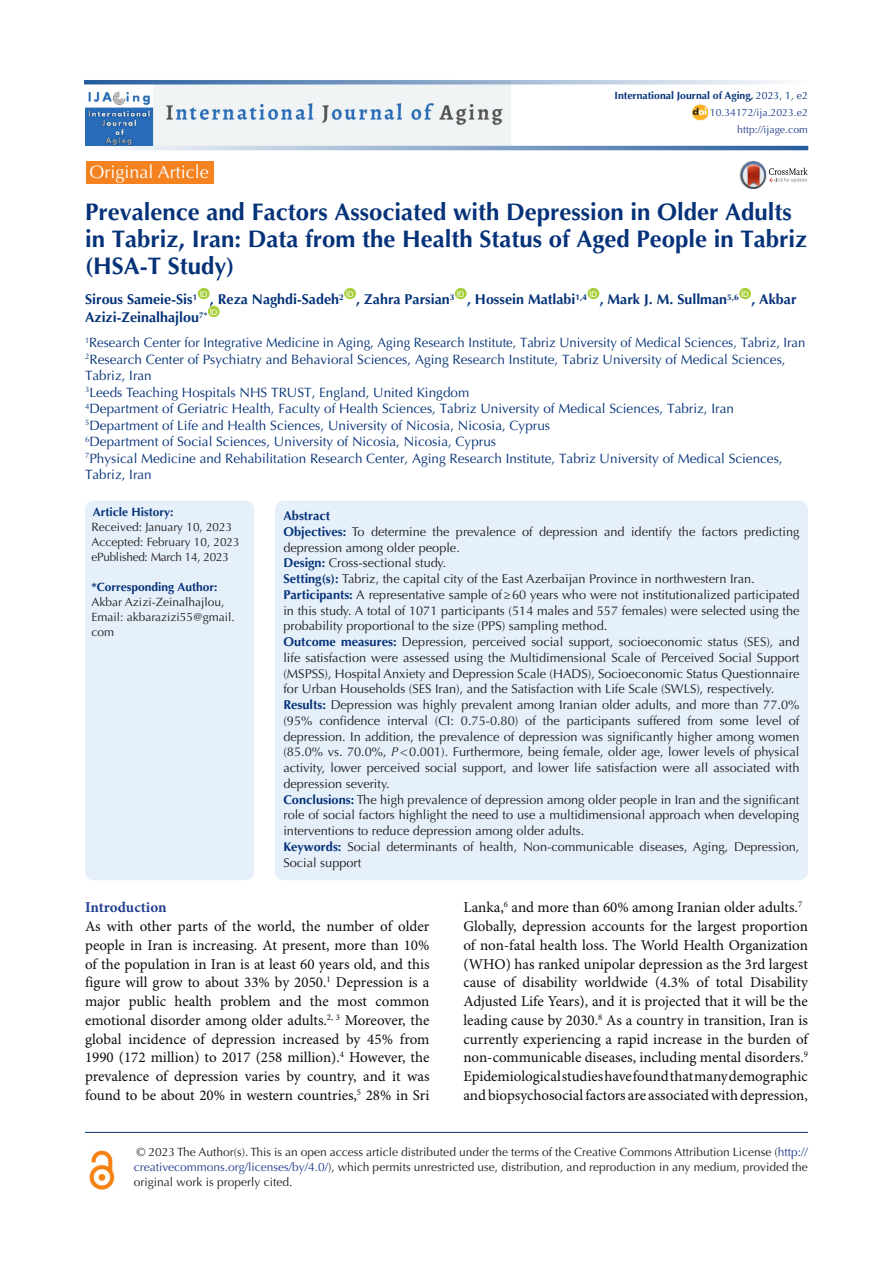
<style>
.page{position:relative;width:893px;height:1263px;background:#fff}
.page>*{position:absolute;margin:0;border:0;box-sizing:border-box;transform-origin:0 0}
.t1{font:700 24px/27px "Optima LT Std";color:#053278}
.t2{font:18px "Optima LT Std";color:#fff}
.t3{font:15px/18.8px "Minion Pro";color:#0d0d0d;text-align:justify}
.t4{font:700 15px "Minion Pro";letter-spacing:-.005em;color:#24418f}
.t5{font:700 14.25px "Optima LT Std";color:#053278}
.t6{font:13.5px/16.5px "Optima LT Std";color:#053278}
.t7{font:12.75px/15.8px "Optima LT Std";color:#231f20;text-align:justify}
.t8{font:700 12.75px "Optima LT Std";color:#053278}
.corresponding{font:12px/15px "Optima LT Std";color:#231f20;text-align:justify}
.t9{font:700 12px "Optima LT Std";color:#053278}
.corresponding-2{font:12px "Optima LT Std";letter-spacing:-.02em;color:#231f20}
.t10{font:700 10.5px "Optima LT Std";color:#053278}
.t11{font:10.5px "Optima LT Std";color:#253f8e}
.t12{font:7.8px "Arial";color:#fff}
.s1{font-style:italic}
.s2{font-weight:400}
.s3{font-weight:700;color:#053278}
.s4{color:#253f8e}
</style>
<div class="page">
<hr style="left:85px;top:1132px;width:723px;height:1px;background:#053278">
<div style="left:198px;top:288px;width:12px;height:11px;background:#a6ce39;border-radius:50%"></div>
<div style="left:344px;top:288px;width:12px;height:11px;background:#a6ce39;border-radius:50%"></div>
<div style="left:455px;top:288px;width:12px;height:11px;background:#a6ce39;border-radius:50%"></div>
<div style="left:587px;top:288px;width:12px;height:11px;background:#a6ce39;border-radius:50%"></div>
<div style="left:739px;top:288px;width:12px;height:11px;background:#a6ce39;border-radius:50%"></div>
<div style="left:208px;top:306px;width:12px;height:11px;background:#a6ce39;border-radius:50%"></div>
<img style="left:739px;top:169px;width:2px;height:13px">
<svg style="left:741px;top:161px;width:67px;height:28px"></svg>
<div style="left:275px;top:501px;width:533px;height:379px;background:#e6f0fa;border-radius:9px"></div>
<div style="left:85px;top:501px;width:169px;height:379px;background:#e6f0fa;border-radius:9px"></div>
<img style="left:85px;top:84px;width:425px;height:62px">
<div style="left:86px;top:161px;width:128px;height:23px;background:#f58220"></div>
<svg style="left:84px;top:80px;width:697px;height:4px;background:#8ba7c9"></svg>
<svg style="left:112px;top:146px;width:696px;height:4px;background:#8da9ca"></svg>
<img style="left:692px;top:105px;width:16px;height:15px">
<img style="left:89px;top:1150px;width:26px;height:40px">
<p class="t2" style="left:90px;top:161px;width:121px">Original Article</p>
<p class="t10" style="left:614px;top:90px;width:195px">International Journal of Aging<span class="s1">,</span> <span class="s2">2023, 1, e2</span></p>
<p class="t11" style="left:710px;top:106px;width:100px">10.34172/ija.2023.e2</p>
<p class="t11" style="left:737px;top:123px;width:72px">http://ijage.com</p>
<p class="t1" style="left:85px;top:198px;width:724px">Prevalence and Factors Associated with Depression in Older Adults in Tabriz, Iran: Data from the Health Status of Aged People in Tabriz (HSA-T Study)</p>
<p class="t5" style="left:85px;top:291px;width:114px">Sirous Sameie-Sis<sup>1</sup></p>
<p class="t12" style="left:200px;top:289px;width:9px">ID</p>
<p class="t5" style="left:210px;top:291px;width:135px">, Reza Naghdi-Sadeh<sup>2</sup></p>
<p class="t12" style="left:346px;top:289px;width:9px">ID</p>
<p class="t5" style="left:356px;top:291px;width:100px">, Zahra Parsian<sup>3</sup></p>
<p class="t12" style="left:457px;top:289px;width:9px">ID</p>
<p class="t5" style="left:467px;top:291px;width:122px">, Hossein Matlabi<sup>1,4</sup></p>
<p class="t12" style="left:589px;top:289px;width:9px">ID</p>
<p class="t5" style="left:600px;top:291px;width:141px">, Mark J. M. Sullman<sup>5,6</sup></p>
<p class="t12" style="left:741px;top:289px;width:9px">ID</p>
<p class="t5" style="left:751px;top:291px;width:47px">, Akbar</p>
<p class="t5" style="left:85px;top:309px;width:124px">Azizi-Zeinalhajlou<sup>7*</sup></p>
<p class="t12" style="left:210px;top:307px;width:9px">ID</p>
<p class="t6" style="left:85px;top:335px;width:722px"><sup>1</sup>Research Center for Integrative Medicine in Aging, Aging Research Institute, Tabriz University of Medical Sciences, Tabriz, Iran</p>
<p class="t6" style="left:85px;top:351px;width:702px"><sup>2</sup>Research Center of Psychiatry and Behavioral Sciences, Aging Research Institute, Tabriz University of Medical Sciences,<br>Tabriz, Iran</p>
<p class="t6" style="left:85px;top:384px;width:386px"><sup>3</sup>Leeds Teaching Hospitals NHS TRUST, England, United Kingdom</p>
<p class="t6" style="left:85px;top:401px;width:650px"><sup>4</sup>Department of Geriatric Health, Faculty of Health Sciences, Tabriz University of Medical Sciences, Tabriz, Iran</p>
<p class="t6" style="left:85px;top:417px;width:467px"><sup>5</sup>Department of Life and Health Sciences, University of Nicosia, Nicosia, Cyprus</p>
<p class="t6" style="left:85px;top:434px;width:413px"><sup>6</sup>Department of Social Sciences, University of Nicosia, Nicosia, Cyprus</p>
<p class="t6" style="left:85px;top:450px;width:699px"><sup>7</sup>Physical Medicine and Rehabilitation Research Center, Aging Research Institute, Tabriz University of Medical Sciences,<br>Tabriz, Iran</p>
<p class="t9" style="left:93px;top:505px;width:82px">Article History:</p>
<p class="corresponding" style="left:91px;top:519px;width:142px">Received: January 10, 2023</p>
<p class="corresponding" style="left:91px;top:534px;width:150px">Accepted: February 10, 2023</p>
<p class="corresponding-2" style="left:91px;top:550px;width:139px">ePublished: March 14, 2023</p>
<p class="t9" style="left:91px;top:580px;width:128px">*Corresponding Author:</p>
<p class="corresponding" style="left:91px;top:594px;width:134px">Akbar Azizi-Zeinalhajlou,</p>
<p class="corresponding" style="left:91px;top:609px;width:145px">Email: akbarazizi55@gmail. com</p>
<p class="t8" style="left:283px;top:508px;width:48px">Abstract</p>
<p class="t7" style="left:283px;top:524px;width:517px"><span class="s3">Objectives:</span> To determine the prevalence of depression and identify the factors predicting depression among older people.</p>
<p class="t7" style="left:283px;top:555px;width:164px"><span class="s3">Design:</span> Cross-sectional study.</p>
<p class="t7" style="left:283px;top:571px;width:473px"><span class="s3">Setting(s):</span> Tabriz, the capital city of the East Azerbaijan Province in northwestern Iran.</p>
<p class="t7" style="left:283px;top:587px;width:518px"><span class="s3">Participants:</span> A representative sample of≥60 years who were not institutionalized participated in this study. A total of 1071 participants (514 males and 557 females) were selected using the probability proportional to the size (PPS) sampling method.</p>
<p class="t7" style="left:283px;top:634px;width:518px"><span class="s3">Outcome measures:</span> Depression, perceived social support, socioeconomic status (SES), and life satisfaction were assessed using the Multidimensional Scale of Perceived Social Support (MSPSS), Hospital Anxiety and Depression Scale (HADS), Socioeconomic Status Questionnaire for Urban Households (SES Iran), and the Satisfaction with Life Scale (SWLS), respectively.</p>
<p class="t7" style="left:283px;top:697px;width:517px"><span class="s3">Results:</span> Depression was highly prevalent among Iranian older adults, and more than 77.0% (95% confidence interval (CI: 0.75-0.80) of the participants suffered from some level of depression. In addition, the prevalence of depression was significantly higher among women (85.0% vs. 70.0%, <span class="s1">P</span>&lt;0.001). Furthermore, being female, older age, lower levels of physical activity, lower perceived social support, and lower life satisfaction were all associated with depression severity.</p>
<p class="t7" style="left:283px;top:791px;width:518px"><span class="s3">Conclusions:</span> The high prevalence of depression among older people in Iran and the significant role of social factors highlight the need to use a multidimensional approach when developing interventions to reduce depression among older adults.</p>
<p class="t7" style="left:283px;top:839px;width:517px"><span class="s3">Keywords:</span> Social determinants of health, Non-communicable diseases, Aging, Depression,<br>Social support</p>
<p class="t4" style="left:85px;top:897px;width:83px">Introduction</p>
<p class="t3" style="left:85px;top:917px;width:346px">As with other parts of the world, the number of older people in Iran is increasing. At present, more than 10% of the population in Iran is at least 60 years old, and this figure will grow to about 33% by 2050.<sup>1</sup> Depression is a major public health problem and the most common emotional disorder among older adults.<sup>2,</sup> <sup>3</sup> Moreover, the global incidence of depression increased by 45% from 1990 (172 million) to 2017 (258 million).<sup>4</sup> However, the prevalence of depression varies by country, and it was found to be about 20% in western countries,<sup>5</sup> 28% in Sri</p>
<p class="t3" style="left:463px;top:899px;width:340px">Lanka,<sup>6</sup> and more than 60% among Iranian older adults.<sup>7</sup></p>
<p class="t3" style="left:463px;top:917px;width:346px">Globally, depression accounts for the largest proportion of non-fatal health loss. The World Health Organization (WHO) has ranked unipolar depression as the 3rd largest cause of disability worldwide (4.3% of total Disability Adjusted Life Years), and it is projected that it will be the leading cause by 2030.<sup>8</sup> As a country in transition, Iran is currently experiencing a rapid increase in the burden of non-communicable diseases, including mental disorders.<sup>9</sup></p>
<p class="t3" style="left:463px;top:1067px;width:346px">Epidemiological studies have found that many demographic and biopsychosocial factors are associated with depression,</p>
<p class="corresponding" style="left:134px;top:1144px;width:675px">© 2023 The Author(s). This is an open access article distributed under the terms of the Creative Commons Attribution License (<span class="s4">http:// creativecommons.org/licenses/by/4.0/</span>), which permits unrestricted use, distribution, and reproduction in any medium, provided the original work is properly cited.</p>
</div>
